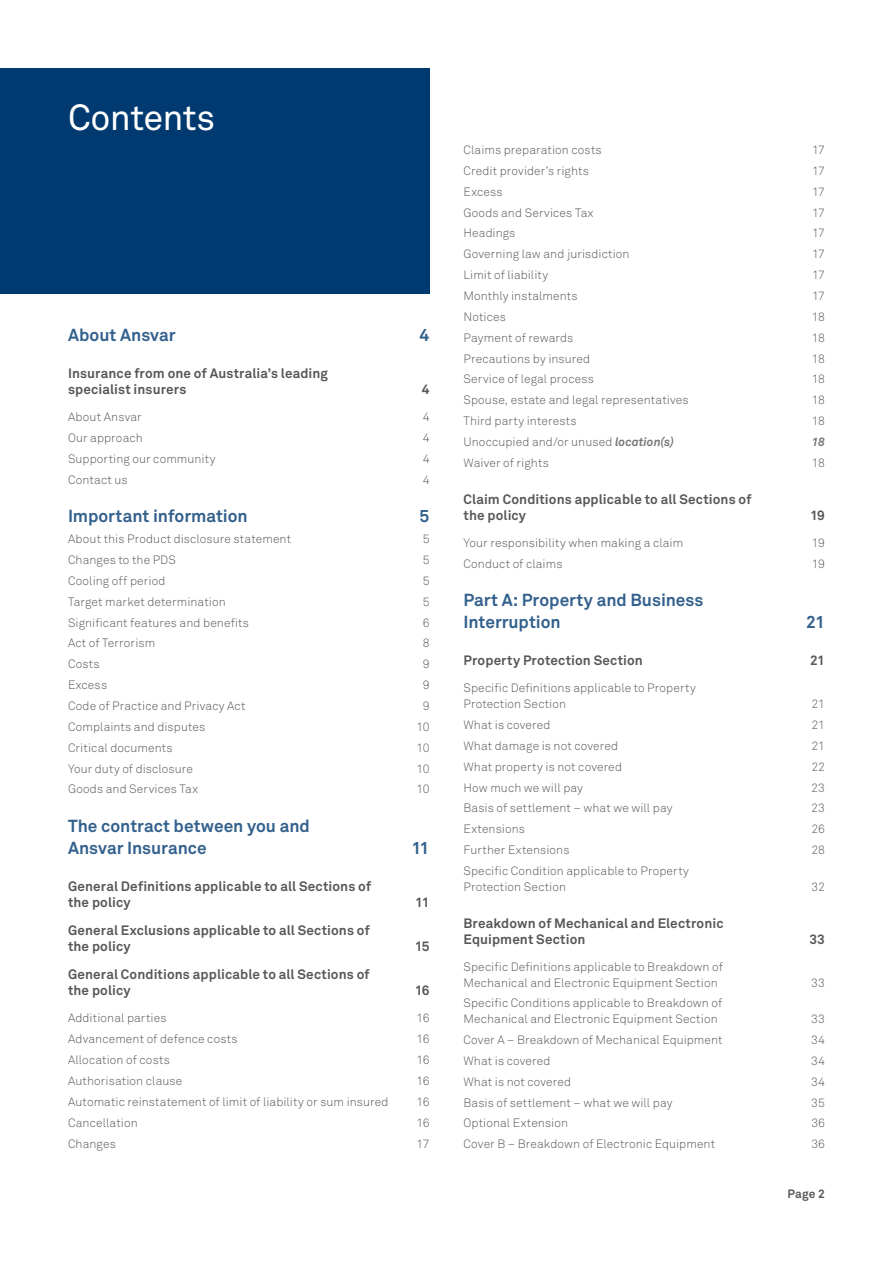
<style>
.page{position:relative;width:893px;height:1263px;background:#fff}
.page>*{position:absolute;margin:0;border:0;box-sizing:border-box;transform-origin:0 0}
.Section_Heading__Non{font:36px "Akkurat Pro";letter-spacing:-.015em;color:#fff}
.t1{font:700 17.25px/21.8px "Akkurat Pro";color:#33618d}
.t2{font:700 13.5px/15.8px "Akkurat Pro";letter-spacing:.01em;color:#57585a}
.t3{font:12px/15.8px "Akkurat Light Pro";letter-spacing:.01em;color:#57585a}
.t4{font:700 12px "Akkurat Pro";color:#57585a}
.t5{font:italic 700 12px "Akkurat Pro";color:#76787b}
.s1{font-family:"Akkurat Pro";font-weight:700;font-style:italic;color:#76787b}
</style>
<div class="page">
<div style="left:0;top:68px;width:429px;height:225px;background:#003a70"></div>
<p class="Section_Heading__Non" style="left:68px;top:97px;width:149px">Contents</p>
<p class="t1" style="left:68px;top:324px;width:109px">About Ansvar</p>
<p class="t1" style="left:420px;top:324px;width:11px">4</p>
<p class="t2" style="left:68px;top:365px;width:261px">Insurance from one of Australia’s leading specialist insurers</p>
<p class="t2" style="left:422px;top:381px;width:9px">4</p>
<p class="t3" style="left:68px;top:409px;width:75px">About Ansvar</p>
<p class="t3" style="left:423px;top:409px;width:8px">4</p>
<p class="t3" style="left:68px;top:430px;width:76px">Our approach</p>
<p class="t3" style="left:423px;top:430px;width:8px">4</p>
<p class="t3" style="left:68px;top:451px;width:149px">Supporting our community</p>
<p class="t3" style="left:423px;top:451px;width:8px">4</p>
<p class="t3" style="left:68px;top:472px;width:61px">Contact us</p>
<p class="t3" style="left:423px;top:472px;width:8px">4</p>
<p class="t1" style="left:68px;top:505px;width:181px">Important information</p>
<p class="t1" style="left:420px;top:505px;width:11px">5</p>
<p class="t3" style="left:68px;top:531px;width:225px">About this Product disclosure statement</p>
<p class="t3" style="left:423px;top:531px;width:8px">5</p>
<p class="t3" style="left:68px;top:552px;width:109px">Changes to the PDS</p>
<p class="t3" style="left:423px;top:552px;width:8px">5</p>
<p class="t3" style="left:68px;top:573px;width:99px">Cooling off period</p>
<p class="t3" style="left:423px;top:573px;width:8px">5</p>
<p class="t3" style="left:68px;top:594px;width:159px">Target market determination</p>
<p class="t3" style="left:423px;top:594px;width:8px">5</p>
<p class="t3" style="left:68px;top:615px;width:182px">Significant features and benefits</p>
<p class="t3" style="left:423px;top:615px;width:8px">6</p>
<p class="t3" style="left:68px;top:635px;width:89px">Act of Terrorism</p>
<p class="t3" style="left:423px;top:635px;width:8px">8</p>
<p class="t3" style="left:68px;top:656px;width:33px">Costs</p>
<p class="t3" style="left:423px;top:656px;width:8px">9</p>
<p class="t3" style="left:68px;top:677px;width:41px">Excess</p>
<p class="t3" style="left:423px;top:677px;width:8px">9</p>
<p class="t3" style="left:68px;top:698px;width:179px">Code of Practice and Privacy Act</p>
<p class="t3" style="left:423px;top:698px;width:8px">9</p>
<p class="t3" style="left:68px;top:719px;width:139px">Complaints and disputes</p>
<p class="t3" style="left:416px;top:719px;width:15px">10</p>
<p class="t3" style="left:68px;top:740px;width:106px">Critical documents</p>
<p class="t3" style="left:416px;top:740px;width:15px">10</p>
<p class="t3" style="left:68px;top:761px;width:126px">Your duty of disclosure</p>
<p class="t3" style="left:416px;top:761px;width:15px">10</p>
<p class="t3" style="left:68px;top:781px;width:132px">Goods and Services Tax</p>
<p class="t3" style="left:416px;top:781px;width:15px">10</p>
<p class="t1" style="left:68px;top:815px;width:243px">The contract between you and<br>Ansvar Insurance</p>
<p class="t1" style="left:412px;top:837px;width:19px">11</p>
<p class="t2" style="left:68px;top:878px;width:305px">General Definitions applicable to all Sections of the policy</p>
<p class="t2" style="left:68px;top:923px;width:303px">General Exclusions applicable to all Sections of the policy</p>
<p class="t2" style="left:68px;top:967px;width:303px">General Conditions applicable to all Sections of the policy</p>
<p class="t2" style="left:415px;top:894px;width:16px">11</p>
<p class="t2" style="left:415px;top:938px;width:16px">15</p>
<p class="t2" style="left:415px;top:983px;width:16px">16</p>
<p class="t3" style="left:68px;top:1010px;width:100px">Additional parties</p>
<p class="t3" style="left:416px;top:1010px;width:15px">16</p>
<p class="t3" style="left:68px;top:1031px;width:171px">Advancement of defence costs</p>
<p class="t3" style="left:416px;top:1031px;width:15px">16</p>
<p class="t3" style="left:68px;top:1052px;width:103px">Allocation of costs</p>
<p class="t3" style="left:416px;top:1052px;width:15px">16</p>
<p class="t3" style="left:68px;top:1073px;width:116px">Authorisation clause</p>
<p class="t3" style="left:416px;top:1073px;width:15px">16</p>
<p class="t3" style="left:68px;top:1094px;width:322px">Automatic reinstatement of limit of liability or sum insured</p>
<p class="t3" style="left:416px;top:1094px;width:15px">16</p>
<p class="t3" style="left:68px;top:1115px;width:71px">Cancellation</p>
<p class="t3" style="left:416px;top:1115px;width:15px">16</p>
<p class="t3" style="left:68px;top:1136px;width:49px">Changes</p>
<p class="t3" style="left:417px;top:1136px;width:14px">17</p>
<p class="t3" style="left:463px;top:142px;width:140px">Claims preparation costs</p>
<p class="t3" style="left:812px;top:142px;width:14px">17</p>
<p class="t3" style="left:463px;top:163px;width:127px">Credit provider’s rights</p>
<p class="t3" style="left:812px;top:163px;width:14px">17</p>
<p class="t3" style="left:463px;top:184px;width:41px">Excess</p>
<p class="t3" style="left:812px;top:184px;width:14px">17</p>
<p class="t3" style="left:463px;top:205px;width:132px">Goods and Services Tax</p>
<p class="t3" style="left:812px;top:205px;width:14px">17</p>
<p class="t3" style="left:463px;top:226px;width:53px">Headings</p>
<p class="t3" style="left:812px;top:226px;width:14px">17</p>
<p class="t3" style="left:463px;top:246px;width:168px">Governing law and jurisdiction</p>
<p class="t3" style="left:812px;top:246px;width:14px">17</p>
<p class="t3" style="left:463px;top:267px;width:86px">Limit of liability</p>
<p class="t3" style="left:812px;top:267px;width:14px">17</p>
<p class="t3" style="left:463px;top:288px;width:116px">Monthly instalments</p>
<p class="t3" style="left:812px;top:288px;width:14px">17</p>
<p class="t3" style="left:463px;top:309px;width:44px">Notices</p>
<p class="t3" style="left:812px;top:309px;width:15px">18</p>
<p class="t3" style="left:463px;top:330px;width:111px">Payment of rewards</p>
<p class="t3" style="left:812px;top:330px;width:15px">18</p>
<p class="t3" style="left:463px;top:351px;width:128px">Precautions by insured</p>
<p class="t3" style="left:812px;top:351px;width:15px">18</p>
<p class="t3" style="left:463px;top:371px;width:132px">Service of legal process</p>
<p class="t3" style="left:812px;top:371px;width:15px">18</p>
<p class="t3" style="left:463px;top:392px;width:227px">Spouse, estate and legal representatives</p>
<p class="t3" style="left:812px;top:392px;width:15px">18</p>
<p class="t3" style="left:463px;top:413px;width:114px">Third party interests</p>
<p class="t3" style="left:812px;top:413px;width:15px">18</p>
<p class="t3" style="left:463px;top:434px;width:212px">Unoccupied and/or unused <span class="s1">location(s)</span></p>
<p class="t5" style="left:812px;top:434px;width:15px">18</p>
<p class="t3" style="left:463px;top:455px;width:87px">Waiver of rights</p>
<p class="t3" style="left:812px;top:455px;width:15px">18</p>
<p class="t2" style="left:463px;top:491px;width:290px">Claim Conditions applicable to all Sections of the policy</p>
<p class="t2" style="left:810px;top:507px;width:16px">19</p>
<p class="t3" style="left:463px;top:535px;width:221px">Your responsibility when making a claim</p>
<p class="t3" style="left:812px;top:535px;width:15px">19</p>
<p class="t3" style="left:463px;top:556px;width:100px">Conduct of claims</p>
<p class="t3" style="left:812px;top:556px;width:15px">19</p>
<p class="t1" style="left:463px;top:590px;width:242px">Part A: Property and Business<br>Interruption</p>
<p class="t1" style="left:806px;top:611px;width:20px">21</p>
<p class="t2" style="left:463px;top:653px;width:181px">Property Protection Section</p>
<p class="t2" style="left:810px;top:653px;width:16px">21</p>
<p class="t3" style="left:463px;top:680px;width:234px">Specific Definitions applicable to Property<br>Protection Section</p>
<p class="t3" style="left:812px;top:696px;width:15px">21</p>
<p class="t3" style="left:463px;top:717px;width:89px">What is covered</p>
<p class="t3" style="left:812px;top:717px;width:15px">21</p>
<p class="t3" style="left:463px;top:738px;width:156px">What damage is not covered</p>
<p class="t3" style="left:812px;top:738px;width:15px">21</p>
<p class="t3" style="left:463px;top:759px;width:160px">What property is not covered</p>
<p class="t3" style="left:811px;top:759px;width:15px">22</p>
<p class="t3" style="left:463px;top:780px;width:121px">How much we will pay</p>
<p class="t3" style="left:811px;top:780px;width:15px">23</p>
<p class="t3" style="left:463px;top:801px;width:211px">Basis of settlement – what we will pay</p>
<p class="t3" style="left:811px;top:801px;width:15px">23</p>
<p class="t3" style="left:463px;top:821px;width:63px">Extensions</p>
<p class="t3" style="left:811px;top:821px;width:15px">26</p>
<p class="t3" style="left:463px;top:842px;width:108px">Further Extensions</p>
<p class="t3" style="left:811px;top:842px;width:15px">28</p>
<p class="t3" style="left:463px;top:863px;width:227px">Specific Condition applicable to Property<br>Protection Section</p>
<p class="t3" style="left:811px;top:879px;width:15px">32</p>
<p class="t2" style="left:463px;top:915px;width:262px">Breakdown of Mechanical and Electronic<br>Equipment Section</p>
<p class="t3" style="left:463px;top:959px;width:261px">Specific Definitions applicable to Breakdown of<br>Mechanical and Electronic Equipment Section</p>
<p class="t3" style="left:463px;top:995px;width:260px">Specific Conditions applicable to Breakdown of<br>Mechanical and Electronic Equipment Section</p>
<p class="t2" style="left:809px;top:931px;width:17px">33</p>
<p class="t3" style="left:811px;top:975px;width:15px">33</p>
<p class="t3" style="left:811px;top:1011px;width:15px">33</p>
<p class="t3" style="left:463px;top:1032px;width:261px">Cover A – Breakdown of Mechanical Equipment</p>
<p class="t3" style="left:811px;top:1032px;width:15px">34</p>
<p class="t3" style="left:463px;top:1053px;width:88px">What is covered</p>
<p class="t3" style="left:811px;top:1053px;width:15px">34</p>
<p class="t3" style="left:463px;top:1074px;width:109px">What is not covered</p>
<p class="t3" style="left:811px;top:1074px;width:15px">34</p>
<p class="t3" style="left:463px;top:1095px;width:211px">Basis of settlement – what we will pay</p>
<p class="t3" style="left:811px;top:1095px;width:15px">35</p>
<p class="t3" style="left:463px;top:1115px;width:106px">Optional Extension</p>
<p class="t3" style="left:811px;top:1115px;width:15px">36</p>
<p class="t3" style="left:463px;top:1136px;width:253px">Cover B – Breakdown of Electronic Equipment</p>
<p class="t3" style="left:811px;top:1136px;width:15px">36</p>
<p class="t4" style="left:788px;top:1186px;width:39px">Page 2</p>
</div>
